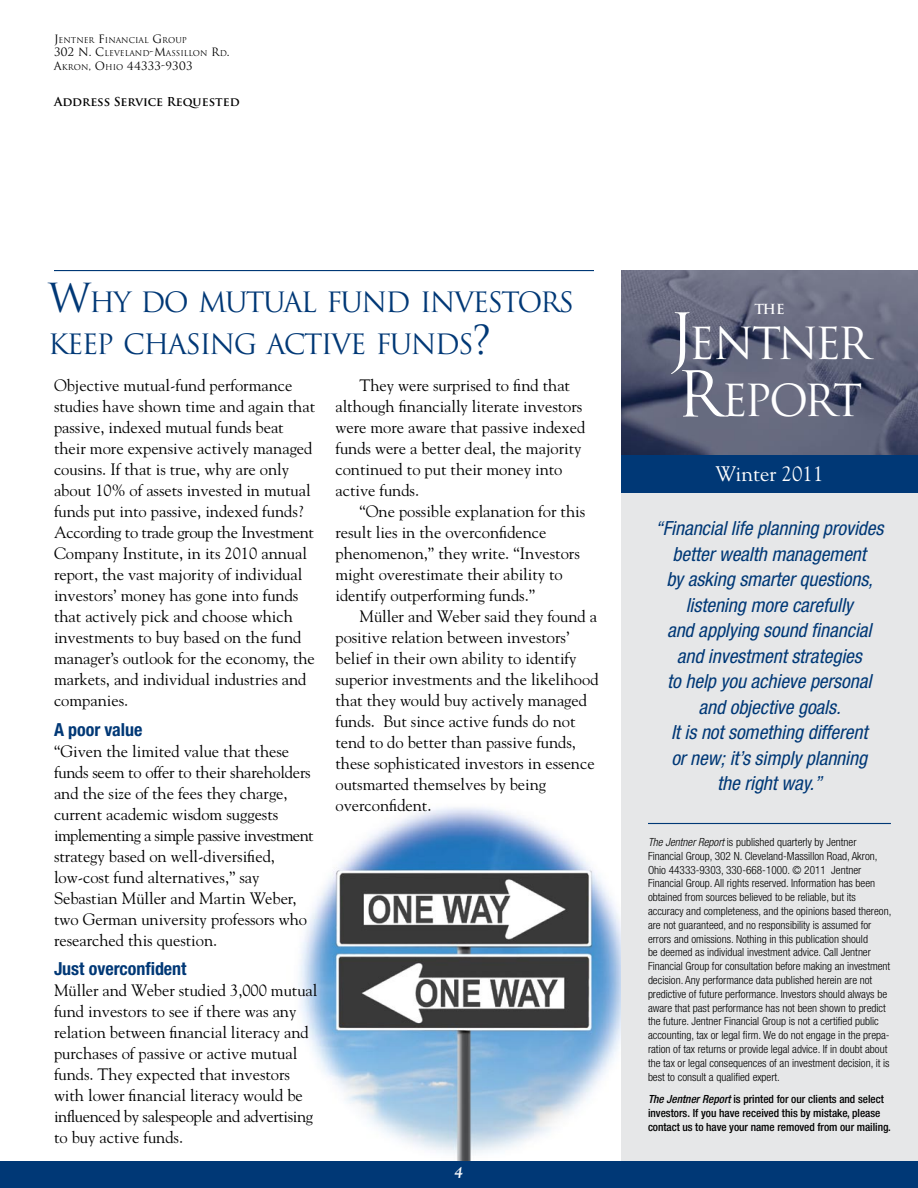
<style>
.page{position:relative;width:918px;height:1188px;background:#fff}
.page>*{position:absolute;margin:0;border:0;box-sizing:border-box;transform-origin:0 0}
.t1{font:43.05px/57.9px "Trajan";letter-spacing:-.085em;color:#fff}
.t2{font:27.3px/42px "Trajan";letter-spacing:-.065em;color:#003876}
.t3{font:21px "Goudy";color:#fff}
.t4{font:italic condensed 19.5px/25.5px "Helvetica Neue";letter-spacing:-.005em;color:#003876;text-align:center}
.t5{font:700 condensed 18px "Helvetica Neue";letter-spacing:-.005em;color:#003876}
.t6{font:16.5px/21px "Goudy";letter-spacing:-.005em;color:#000}
.t7{font:italic 700 15px "Goudy";color:#fff}
.t8{font:700 13.5px "Trajan";color:#fff}
.t9{font:700 12px "Trajan Pro";color:#000}
.t10{font:300 condensed 11.25px/13.8px "Helvetica Neue";color:#000}
.t11{font:500 condensed 11.25px/13.8px "Helvetica Neue";color:#000}
.t12{font:11.25px "Trajan";color:#000}
.t13{font:7.8px/13.5px "Trajan";color:#000}
.s1{font-size:11.25px}
.s2{font-size:7.8px}
.s3{font-size:39px}
.s4{font-size:61.5px}
.s5{font-style:italic}
</style>
<div class="page">
<img style="left:298px;top:807px;width:323px;height:354px">
<div style="left:621px;top:490px;width:297px;height:698px;background:#e6e7e8"></div>
<div style="left:621px;top:454px;width:297px;height:39px;background:#003876"></div>
<hr style="left:54px;top:270px;width:540px;height:1px;background:#003876">
<img style="left:621px;top:270px;width:297px;height:184px">
<hr style="left:648px;top:823px;width:243px;height:1px;background:#003876">
<div style="left:0;top:1161px;width:918px;height:27px;background:#003876"></div>
<p class="t13" style="left:54px;top:33px;width:177px"><span class="s1">J</span>ENTNER <span class="s1">F</span>INANCIAL <span class="s1">G</span>ROUP<br><span class="s1">302 N. C</span> LEVELAND<span class="s1">-M</span>ASSILLON <span class="s1">R</span>D<span class="s1">.</span></p>
<p class="t12" style="left:54px;top:59px;width:140px">A<span class="s2">KRON</span>, O <span class="s2">HIO</span> 44333-9303</p>
<p class="t9" style="left:54px;top:94px;width:187px">Address Service Requested</p>
<h2 class="t2" style="left:48px;top:281px;width:528px"><span class="s3">W</span>HY DO MUTUAL FUND INVESTORS<br>KEEP CHASING ACTIVE FUNDS<span class="s3">?</span></h2>
<p class="t6" style="left:54px;top:374px;width:263px">Objective mutual-fund performance studies have shown time and again that passive, indexed mutual funds beat their more expensive actively managed cousins. If that is true, why are only about 10% of assets invested in mutual funds put into passive, indexed funds?<br>According to trade group the Investment Company Institute, in its 2010 annual report, the vast majority of individual investors’ money has gone into funds that actively pick and choose which investments to buy based on the fund manager’s outlook for the economy, the markets, and individual industries and companies.</p>
<p class="t5" style="left:54px;top:718px;width:90px">A poor value</p>
<p class="t6" style="left:54px;top:740px;width:261px">“Given the limited value that these funds seem to offer to their shareholders and the size of the fees they charge, current academic wisdom suggests implementing a simple passive investment strategy based on well-diversified, low-cost fund alternatives,” say Sebastian Müller and Martin Weber, two German university professors who researched this question.</p>
<p class="t5" style="left:54px;top:958px;width:134px">Just overconfident</p>
<p class="t6" style="left:54px;top:980px;width:265px">Müller and Weber studied 3,000 mutual fund investors to see if there was any relation between financial literacy and purchases of passive or active mutual funds. They expected that investors with lower financial literacy would be influenced by salespeople and advertising to buy active funds.</p>
<p class="t6" style="left:335px;top:374px;width:251px;text-indent:24px">They were surprised to find that although financially literate investors were more aware that passive indexed funds were a better deal, the majority continued to put their money into active funds.</p>
<p class="t6" style="left:335px;top:500px;width:251px;text-indent:24px">“One possible explanation for this result lies in the overconfidence phenomenon,” they write. “Investors might overestimate their ability to identify outperforming funds.”</p>
<p class="t6" style="left:335px;top:605px;width:265px;text-indent:24px">Müller and Weber said they found a positive relation between investors’ belief in their own ability to identify superior investments and the likelihood that they would buy actively managed funds. But since active funds do not tend to do better than passive funds, these sophisticated investors in essence outsmarted themselves by being overconfident.</p>
<p class="t7" style="left:455px;top:1163px;width:10px">4</p>
<p class="t8" style="left:754px;top:301px;width:32px">The</p>
<h1 class="t1" style="left:669px;top:314px;width:202px"><span class="s4">J</span>ENTNER<br><span class="s4">R</span>EPORT</h1>
<p class="t3" style="left:715px;top:461px;width:110px">Winter 2011</p>
<p class="t4" style="left:655px;top:515px;width:230px">“Financial life planning provides better wealth management<br>by asking smarter questions, listening more carefully<br>and applying sound financial and investment strategies<br>to help you achieve personal and objective goals.<br>It is not something different<br>or new; it’s simply planning<br>the right way.”</p>
<p class="t10" style="left:648px;top:835px;width:245px"><span class="s5">The Jentner Report</span> is published quarterly by Jentner Financial Group, 302 N. Cleveland-Massillon Road, Akron, Ohio 44333-9303, 330-668-1000. © 2011 Jentner Financial Group. All rights reserved. Information has been obtained from sources believed to be reliable, but its accuracy and completeness, and the opinions based thereon, are not guaranteed, and no responsibility is assumed for errors and omissions. Nothing in this publication should<br>be deemed as individual investment advice. Call Jentner Financial Group for consultation before making an investment decision. Any performance data published herein are not predictive of future performance. Investors should always be aware that past performance has not been shown to predict the future. Jentner Financial Group is not a certified public accounting, tax or legal firm. We do not engage in the prepa&shy;ration of tax returns or provide legal advice. If in doubt about the tax or legal consequences of an investment decision, it is best to consult a qualified expert.</p>
<p class="t11" style="left:648px;top:1092px;width:244px"><span class="s5">The Jentner Report</span> is printed for our clients and select investors. If you have received this by mistake, please contact us to have your name removed from our mailing.</p>
</div>
